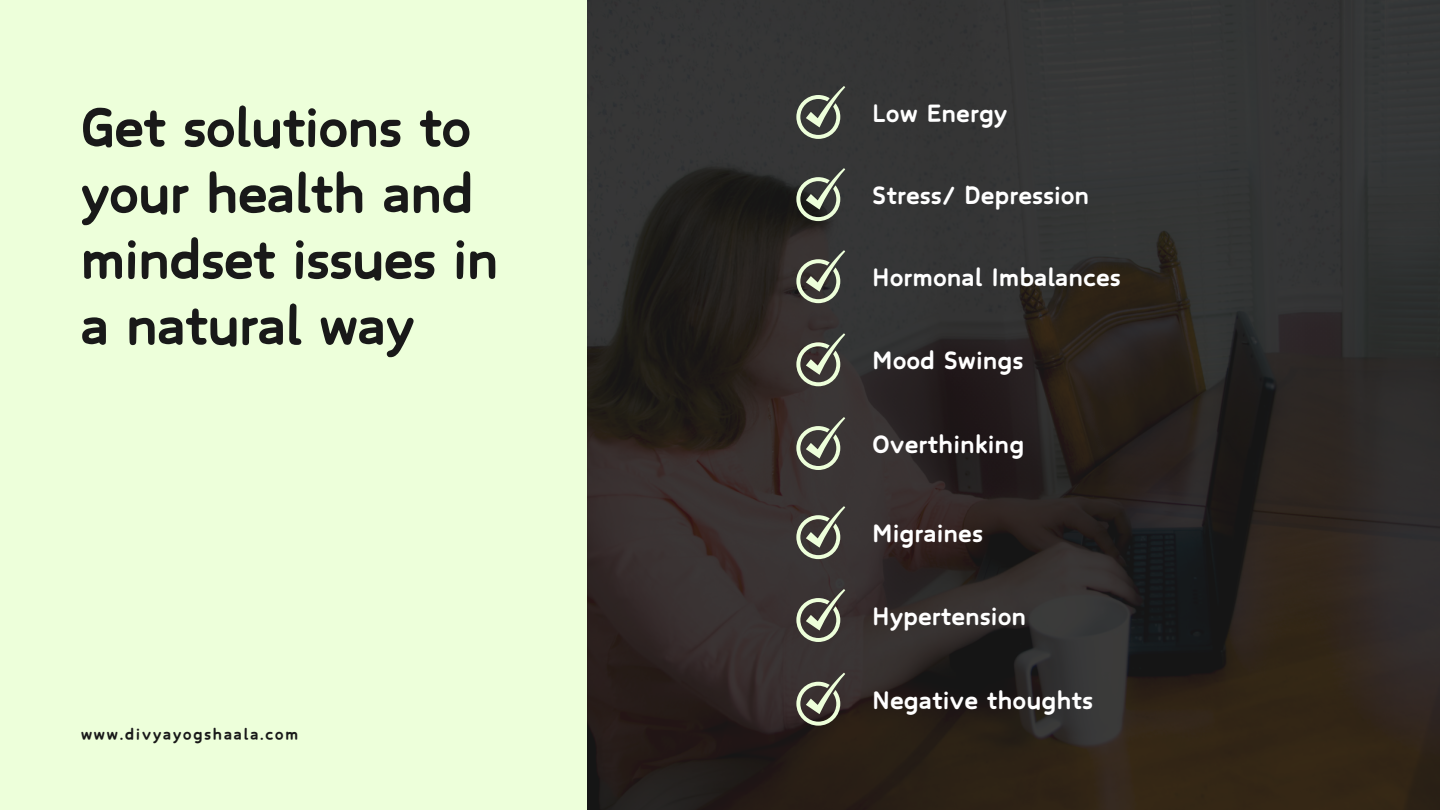
<style>
.page{position:relative;width:1440px;height:810px;background:#fff}
.page>*{position:absolute;margin:0;border:0;box-sizing:border-box;transform-origin:0 0}
.t1{font:66px/66px "Canva Soft Candy";color:#191919}
.t2{font:30px "Canva Soft Candy";letter-spacing:.02em;color:#fff}
.t3{font:19px "Canva Soft Candy";letter-spacing:.1em;color:#191919}
</style>
<div class="page">
<img style="left:587px;top:0;width:853px;height:810px">
<div style="left:0;top:0;width:587px;height:810px;background:#edffda"></div>
<svg style="left:796px;top:168px;width:49px;height:53px;background:#64695f"></svg>
<svg style="left:796px;top:250px;width:49px;height:53px;background:#696c61"></svg>
<svg style="left:796px;top:333px;width:49px;height:53px;background:#6b6b61"></svg>
<svg style="left:796px;top:417px;width:49px;height:53px;background:#6c6e63"></svg>
<svg style="left:796px;top:506px;width:49px;height:53px;background:#6c6c62"></svg>
<svg style="left:796px;top:589px;width:49px;height:53px;background:#6c6b61"></svg>
<svg style="left:796px;top:86px;width:49px;height:53px;background:#696e64"></svg>
<svg style="left:796px;top:673px;width:49px;height:53px;background:#69675c"></svg>
<h1 class="t1" style="left:81px;top:92px;width:419px">Get solutions to your health and mindset issues in a natural way</h1>
<p class="t3" style="left:81px;top:724px;width:219px">www.divyayogshaala.com</p>
<p class="t2" style="left:873px;top:97px;width:136px">Low Energy</p>
<p class="t2" style="left:873px;top:179px;width:218px">Stress/ Depression</p>
<p class="t2" style="left:873px;top:261px;width:250px">Hormonal Imbalances</p>
<p class="t2" style="left:873px;top:344px;width:152px">Mood Swings</p>
<p class="t2" style="left:873px;top:428px;width:153px">Overthinking</p>
<p class="t2" style="left:873px;top:517px;width:112px">Migraines</p>
<p class="t2" style="left:873px;top:600px;width:155px">Hypertension</p>
<p class="t2" style="left:873px;top:684px;width:222px">Negative thoughts</p>
</div>
